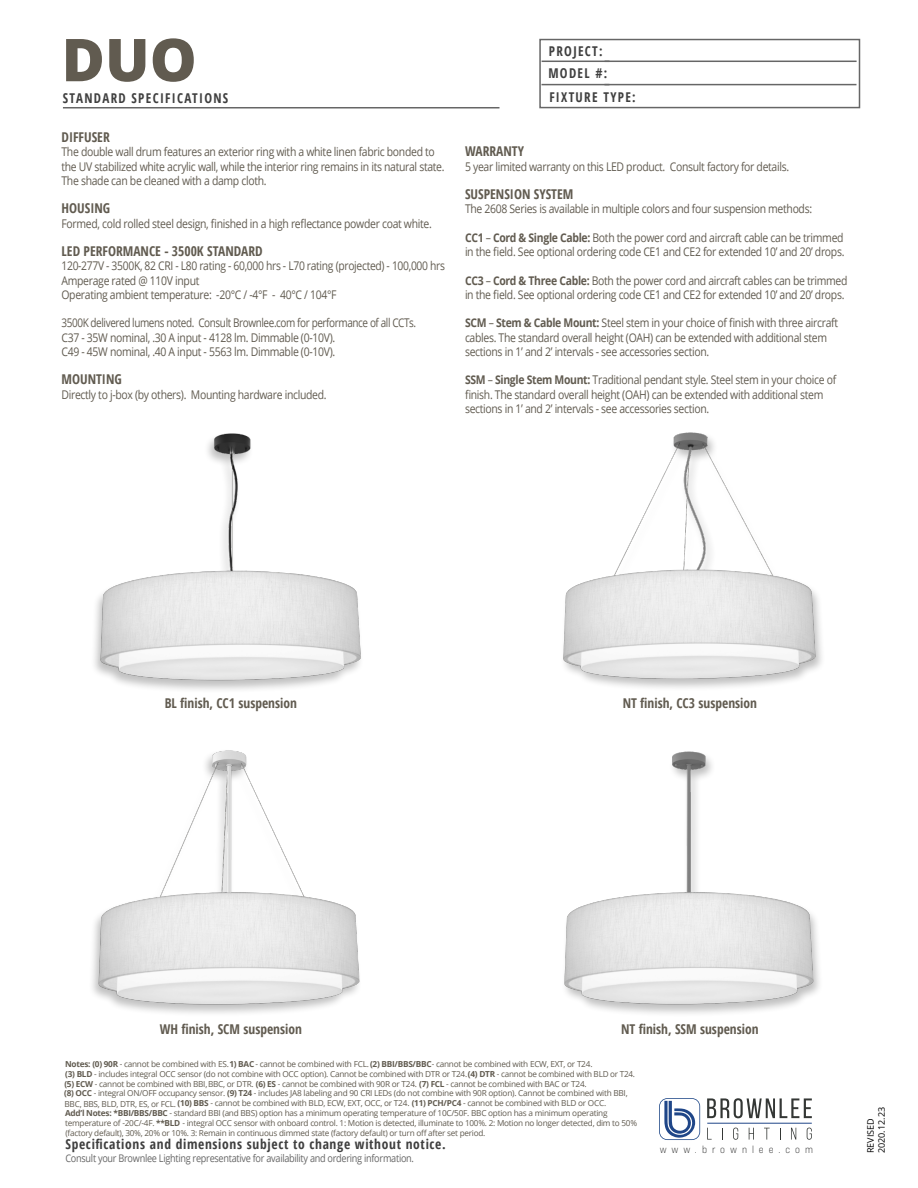
<style>
.page{position:relative;width:918px;height:1188px;background:#fff}
.page>*{position:absolute;margin:0;border:0;box-sizing:border-box;transform-origin:0 0}
.t1{font:800 59.1px "Open Sans";color:#615b50}
.t2{font:700 condensed 13.5px "Open Sans";color:#615b50}
.t3{font:700 condensed 13.5px "Open Sans";letter-spacing:.05em;color:#3f3f3f}
.t4{font:700 condensed 13.5px/22.5px "Open Sans";letter-spacing:.1em;color:#3f3f3f}
.t5{font:12px/14.2px "Open Sans";letter-spacing:-.03em;color:#615b50;scale:.87 1}
.t6{font:12px/14.2px "Open Sans";letter-spacing:-.03em;color:#615b50;scale:.83 1}
.t7{font:12px/14.2px "Open Sans";letter-spacing:-.03em;color:#615b50;scale:.86 1}
.t8{font:10.5px "Open Sans";letter-spacing:-.03em;color:#666;scale:.87 1}
.t9{font:10.5px "Bebas Neue Pro Exp Bk";letter-spacing:.47em;color:#373737}
.t10{font:9px/10.8px "Open Sans";color:#000}
.t11{font:8.25px/9.9px "Open Sans";letter-spacing:-.03em;color:#615b50}
.s1{font-weight:700}
</style>
<div class="page">
<div style="left:539px;top:39px;width:321px;height:69px;border:2px solid #666"></div>
<hr style="left:605px;top:61px;width:252px;height:1px;background:#666">
<hr style="left:542px;top:61px;width:67px;height:1px;background:#666">
<hr style="left:604px;top:84px;width:252px;height:1px;background:#666">
<hr style="left:542px;top:84px;width:67px;height:1px;background:#666">
<hr style="left:63px;top:107px;width:437px;height:1px;background:#666">
<svg style="left:707px;top:1128px;width:5px;height:12px"></svg>
<svg style="left:733px;top:1128px;width:5px;height:12px"></svg>
<svg style="left:749px;top:1128px;width:5px;height:12px"></svg>
<svg style="left:764px;top:1128px;width:6px;height:12px"></svg>
<svg style="left:791px;top:1128px;width:5px;height:12px"></svg>
<svg style="left:807px;top:1128px;width:5px;height:12px"></svg>
<svg style="left:707px;top:1098px;width:105px;height:20px"></svg>
<svg style="left:659px;top:1098px;width:41px;height:42px"></svg>
<hr style="left:707px;top:1123px;width:105px;height:1px;background:#1f4688">
<svg style="left:780px;top:1128px;width:1px;height:12px"></svg>
<svg style="left:722px;top:1128px;width:1px;height:12px"></svg>
<img style="left:94px;top:433px;width:267px;height:256px">
<div style="left:561px;top:750px;width:263px;height:267px;background:#000;opacity:.25"></div>
<img style="left:561px;top:750px;width:263px;height:259px">
<img style="left:563px;top:432px;width:259px;height:254px">
<div style="left:88px;top:749px;width:274px;height:268px;background:#000;opacity:.25"></div>
<img style="left:88px;top:749px;width:274px;height:260px">
<h1 class="t1" style="left:62px;top:15px;width:137px">DUO</h1>
<p class="t4" style="left:548px;top:39px;width:60px">PROJECT:<br>MODEL #:</p>
<p class="t4" style="left:63px;top:87px;width:167px">STANDARD SPECIFICATIONS</p>
<p class="t4" style="left:549px;top:86px;width:88px">FIXTURE TYPE:</p>
<p class="t2" style="left:62px;top:128px;width:50px">DIFFUSER</p>
<p class="t5" style="left:62px;top:145px;width:442px">The double wall drum features an exterior ring with a white linen fabric bonded to the UV stabilized white acrylic wall, while the interior ring remains in its natural state.<br>The shade can be cleaned with a damp cloth.</p>
<p class="t2" style="left:62px;top:199px;width:50px">HOUSING</p>
<p class="t5" style="left:62px;top:216px;width:427px">Formed, cold rolled steel design, finished in a high reflectance powder coat white.</p>
<p class="t2" style="left:62px;top:242px;width:203px">LED PERFORMANCE - 3500K STANDARD</p>
<p class="t7" style="left:62px;top:259px;width:447px">120-277V - 3500K, 82 CRI - L80 rating - 60,000 hrs - L70 rating (projected) - 100,000 hrs<br>Amperage rated @ 110V input<br>Operating ambient temperature: -20°C / -4°F - 40°C / 104°F</p>
<p class="t6" style="left:62px;top:316px;width:429px">3500K delivered lumens noted. Consult Brownlee.com for performance of all CCTs.<br>C37 - 35W nominal, .30 A input - 4128 lm. Dimmable (0-10V).<br>C49 - 45W nominal, .40 A input - 5563 lm. Dimmable (0-10V).</p>
<p class="t2" style="left:62px;top:370px;width:62px">MOUNTING</p>
<p class="t5" style="left:62px;top:387px;width:306px">Directly to j-box (by others). Mounting hardware included.</p>
<p class="t2" style="left:465px;top:142px;width:61px">WARRANTY</p>
<p class="t5" style="left:465px;top:159px;width:374px">5 year limited warranty on this LED product. Consult factory for details.</p>
<p class="t2" style="left:465px;top:185px;width:110px">SUSPENSION SYSTEM</p>
<p class="t5" style="left:465px;top:202px;width:401px">The 2608 Series is available in multiple colors and four suspension methods:</p>
<p class="t5" style="left:465px;top:230px;width:438px"><span class="s1">CC1</span> – <span class="s1">Cord &amp; Single Cable:</span> Both the power cord and aircraft cable can be trimmed in the field. See optional ordering code CE1 and CE2 for extended 10’ and 20’ drops.</p>
<p class="t5" style="left:465px;top:273px;width:441px"><span class="s1">CC3</span> – <span class="s1">Cord &amp; Three Cable:</span> Both the power cord and aircraft cables can be trimmed in the field. See optional ordering code CE1 and CE2 for extended 10’ and 20’ drops.</p>
<p class="t5" style="left:465px;top:316px;width:430px"><span class="s1">SCM</span> – <span class="s1">Stem &amp; Cable Mount:</span> Steel stem in your choice of finish with three aircraft cables. The standard overall height (OAH) can be extended with additional stem sections in 1’ and 2’ intervals - see accessories section.</p>
<p class="t5" style="left:465px;top:373px;width:428px"><span class="s1">SSM</span> – <span class="s1">Single Stem Mount:</span> Traditional pendant style. Steel stem in your choice of finish. The standard overall height (OAH) can be extended with additional stem sections in 1’ and 2’ intervals - see accessories section.</p>
<p class="t2" style="left:165px;top:693px;width:134px">BL finish, CC1 suspension</p>
<p class="t2" style="left:623px;top:693px;width:136px">NT finish, CC3 suspension</p>
<p class="t2" style="left:160px;top:1019px;width:144px">WH finish, SCM suspension</p>
<p class="t2" style="left:621px;top:1019px;width:139px">NT finish, SSM suspension</p>
<p class="t11" style="left:64px;top:1059px;width:575px"><span class="s1">Notes: (0) 90R</span> - cannot be combined with ES.<span class="s1">1) BAC</span> - cannot be combined with FCL. <span class="s1">(2) BBI/BBS/BBC</span> - cannot be combined with ECW, EXT, or T24.<br><span class="s1">(3) BLD</span> - includes integral OCC sensor (do not combine with OCC option). Cannot be combined with DTR or T24.<span class="s1">(4) DTR</span> - cannot be combined with BLD or T24. <span class="s1">(5) ECW</span> - cannot be combined with BBI, BBC, or DTR. <span class="s1">(6) ES</span> - cannot be combined with 90R or T24. <span class="s1">(7) FCL</span> - cannot be combined with BAC or T24.<br><span class="s1">(8) OCC</span> - integral ON/OFF occupancy sensor. <span class="s1">(9) T24</span> - includes JA8 labeling and 90 CRI LEDs (do not combine with 90R option). Cannot be combined with BBI, BBC, BBS, BLD, DTR, ES, or FCL. <span class="s1">(10) BBS</span> - cannot be combined with BLD, ECW, EXT, OCC, or T24. <span class="s1">(11) PCH/PC4</span> - cannot be combined with BLD or OCC.<br><span class="s1">Add’l Notes: *BBI/BBS/BBC</span> - standard BBI (and BBS) option has a minimum operating temperature of 10C/50F. BBC option has a minimum operating temperature of -20C/-4F. <span class="s1">**BLD</span> - integral OCC sensor with onboard control. 1: Motion is detected, illuminate to 100%. 2: Motion no longer detected, dim to 50% (factory default), 30%, 20% or 10%. 3: Remain in continuous dimmed state (factory default) or turn off after set period.</p>
<p class="t3" style="left:65px;top:1135px;width:382px">Specifications and dimensions subject to change without notice.</p>
<p class="t8" style="left:65px;top:1151px;width:402px">Consult your Brownlee Lighting representative for availability and ordering information.</p>
<p class="t9" style="left:660px;top:1143px;width:155px">www.brownlee.com</p>
<p class="t10" style="left:865px;top:1153px;width:47px;rotate:-90deg">REVISED<br>2020.12.23</p>
</div>
